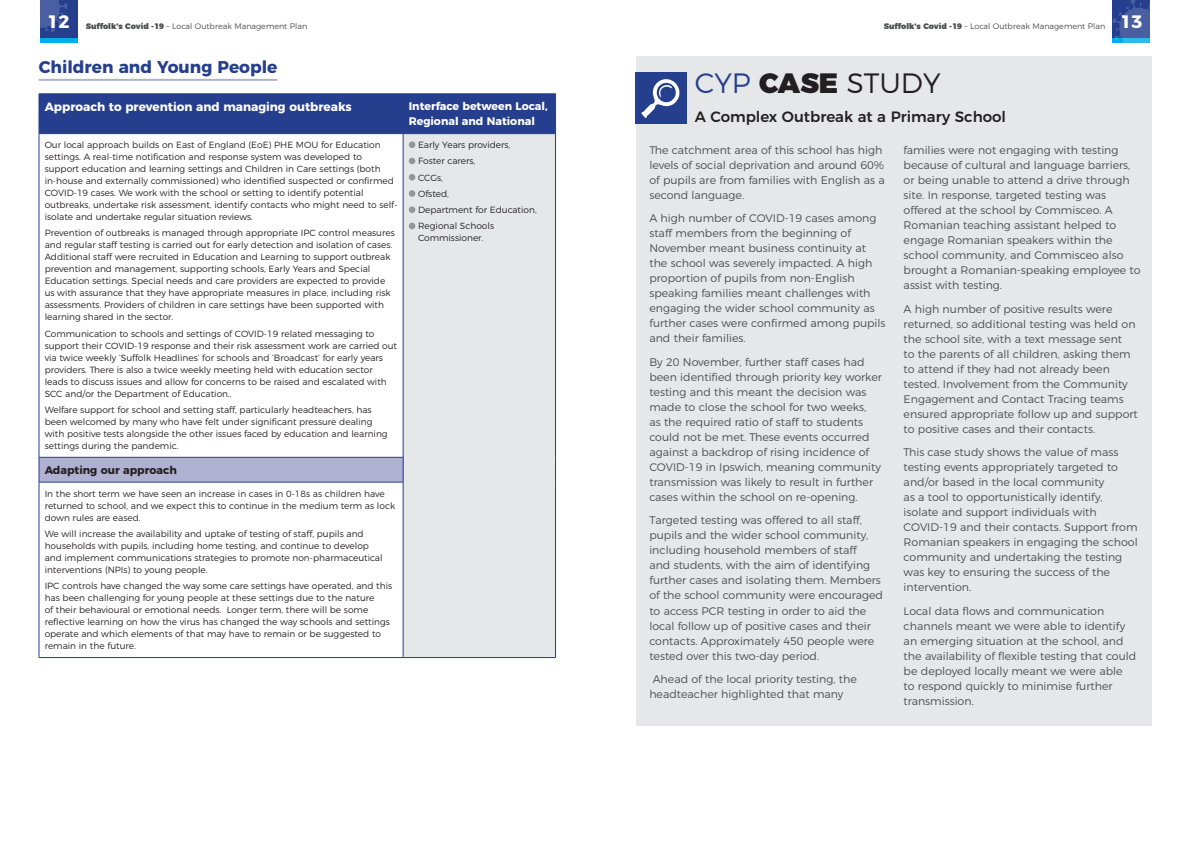
<style>
.page{position:relative;width:1191px;height:842px;background:#fff}
.page>*{position:absolute;margin:0;border:0;box-sizing:border-box;transform-origin:0 0}
.t1{font:300 28px "Montserrat";color:#231f20}
.t2{font:700 18px "Montserrat";color:#fff}
.t3{font:700 17px "Montserrat";color:#253f8e}
.t4{font:500 15px "Montserrat";color:#231f20}
.t5{font:700 12px "Montserrat";color:#fff}
.t6{font:300 11px/15px "Montserrat";color:#4b4c4d}
.t7{font:700 11px/15px "Montserrat";color:#fff}
.t8{font:700 11px "Montserrat";color:#231f20}
.t9{font:300 9px/12px "Montserrat";color:#231f20}
.t10{font:300 8px "Montserrat";color:#4b4c4d}
.s1{font-weight:900}
.s2{color:#253f8e}
</style>
<div class="page">
<div style="left:40px;top:0;width:37px;height:43px;background:#00aeef"></div>
<div style="left:40px;top:0;width:37px;height:38px;background:#253f8e"></div>
<svg style="left:40px;top:0;width:28px;height:36px"></svg>
<svg style="left:1112px;top:0;width:40px;height:57px"></svg>
<div style="left:40px;top:95px;width:515px;height:38px;background:#253f8e"></div>
<div style="left:403px;top:134px;width:152px;height:523px;background:#e6e7e9"></div>
<div style="left:39px;top:457px;width:364px;height:25px;background:#afb0d2"></div>
<hr style="left:403px;top:94px;width:1px;height:39px;background:#253f8e">
<hr style="left:39px;top:94px;width:364px;height:1px;background:#253f8e">
<hr style="left:39px;top:94px;width:1px;height:39px;background:#253f8e">
<hr style="left:403px;top:94px;width:153px;height:1px;background:#253f8e">
<hr style="left:555px;top:94px;width:1px;height:39px;background:#253f8e">
<hr style="left:39px;top:133px;width:364px;height:1px;background:#253f8e">
<hr style="left:39px;top:134px;width:1px;height:323px;background:#253f8e">
<hr style="left:39px;top:482px;width:1px;height:175px;background:#253f8e">
<hr style="left:39px;top:657px;width:364px;height:1px;background:#253f8e">
<hr style="left:39px;top:457px;width:364px;height:1px;background:#253f8e">
<svg style="left:39px;top:458px;width:1px;height:24px"></svg>
<hr style="left:39px;top:482px;width:364px;height:1px;background:#253f8e">
<hr style="left:403px;top:133px;width:153px;height:1px;background:#253f8e">
<hr style="left:403px;top:134px;width:1px;height:323px;background:#253f8e">
<hr style="left:555px;top:134px;width:1px;height:323px;background:#253f8e">
<svg style="left:403px;top:458px;width:1px;height:24px"></svg>
<svg style="left:555px;top:457px;width:1px;height:25px"></svg>
<hr style="left:403px;top:482px;width:1px;height:175px;background:#253f8e">
<hr style="left:555px;top:482px;width:1px;height:175px;background:#253f8e">
<hr style="left:403px;top:657px;width:153px;height:1px;background:#253f8e">
<div style="left:409px;top:141px;width:6px;height:7px;background:#939598;border-radius:50%"></div>
<svg style="left:409px;top:158px;width:6px;height:6px"></svg>
<svg style="left:409px;top:174px;width:6px;height:6px"></svg>
<div style="left:409px;top:190px;width:6px;height:7px;background:#939598;border-radius:50%"></div>
<div style="left:409px;top:206px;width:6px;height:7px;background:#939598;border-radius:50%"></div>
<svg style="left:409px;top:223px;width:6px;height:6px"></svg>
<hr style="left:39px;top:79px;width:238px;height:2px;background:#afb0d2">
<div style="left:636px;top:57px;width:515px;height:669px;background:#e6e7e9"></div>
<div style="left:635px;top:73px;width:51px;height:51px;background:#253f8e"></div>
<svg style="left:641px;top:79px;width:38px;height:39px"></svg>
<h2 class="t2" style="left:47px;top:7px;width:24px">12</h2>
<p class="t10" style="left:86px;top:20px;width:223px"><span class="s1">Suffolk’s Covid -19</span> – Local Outbreak Management Plan</p>
<p class="t10" style="left:883px;top:20px;width:223px"><span class="s1">Suffolk’s Covid -19</span> – Local Outbreak Management Plan</p>
<h2 class="t2" style="left:1120px;top:7px;width:24px">13</h2>
<h3 class="t3" style="left:39px;top:53px;width:240px">Children and Young People</h3>
<p class="t5" style="left:45px;top:97px;width:308px">Approach to prevention and managing outbreaks</p>
<p class="t7" style="left:409px;top:98px;width:140px">Interface between Local,<br>Regional and National</p>
<p class="t9" style="left:45px;top:138px;width:354px">Our local approach builds on East of England (EoE) PHE MOU for Education settings. A real-time notification and response system was developed to support education and learning settings and Children in Care settings (both in-house and externally commissioned) who identified suspected or confirmed COVID-19 cases. We work with the school or setting to identify potential outbreaks, undertake risk assessment, identify contacts who might need to self&shy;isolate and undertake regular situation reviews.</p>
<p class="t9" style="left:45px;top:226px;width:352px">Prevention of outbreaks is managed through appropriate IPC control measures and regular staff testing is carried out for early detection and isolation of cases.<br>Additional staff were recruited in Education and Learning to support outbreak prevention and management, supporting schools, Early Years and Special Education settings. Special needs and care providers are expected to provide us with assurance that they have appropriate measures in place, including risk assessments. Providers of children in care settings have been supported with learning shared in the sector.</p>
<p class="t9" style="left:45px;top:327px;width:354px">Communication to schools and settings of COVID-19 related messaging to support their COVID-19 response and their risk assessment work are carried out via twice weekly ‘Suffolk Headlines’ for schools and ‘Broadcast’ for early years providers. There is also a twice weekly meeting held with education sector leads to discuss issues and allow for concerns to be raised and escalated with SCC and/or the Department of Education..</p>
<p class="t9" style="left:45px;top:403px;width:344px">Welfare support for school and setting staff, particularly headteachers, has been welcomed by many who have felt under significant pressure dealing with positive tests alongside the other issues faced by education and learning settings during the pandemic.</p>
<p class="t9" style="left:418px;top:136px;width:120px;line-height:16.3px">Early Years providers,<br>Foster carers,<br>CCGs,<br>Ofsted,<br>Department for Education,<br>Regional Schools</p>
<p class="t9" style="left:418px;top:231px;width:67px">Commissioner.</p>
<p class="t8" style="left:45px;top:461px;width:134px">Adapting our approach</p>
<p class="t9" style="left:45px;top:486px;width:352px">In the short term we have seen an increase in cases in 0-18s as children have returned to school, and we expect this to continue in the medium term as lock down rules are eased.</p>
<p class="t9" style="left:45px;top:527px;width:339px">We will increase the availability and uptake of testing of staff, pupils and households with pupils, including home testing, and continue to develop and implement communications strategies to promote non-pharmaceutical interventions (NPIs) to young people.</p>
<p class="t9" style="left:45px;top:579px;width:349px">IPC controls have changed the way some care settings have operated, and this has been challenging for young people at these settings due to the nature<br>of their behavioural or emotional needs. Longer term, there will be some reflective learning on how the virus has changed the way schools and settings operate and which elements of that may have to remain or be suggested to remain in the future.</p>
<h1 class="t1" style="left:694px;top:61px;width:247px"><span class="s2">CYP</span> <span class="s1">CASE</span> STUDY</h1>
<h3 class="t4" style="left:694px;top:105px;width:313px">A Complex Outbreak at a Primary School</h3>
<p class="t6" style="left:649px;top:141px;width:237px">The catchment area of this school has high levels of social deprivation and around 60% of pupils are from families with English as a second language.</p>
<p class="t6" style="left:649px;top:210px;width:238px">A high number of COVID-19 cases among staff members from the beginning of November meant business continuity at the school was severely impacted. A high proportion of pupils from non-English speaking families meant challenges with engaging the wider school community as further cases were confirmed among pupils and their families.</p>
<p class="t6" style="left:649px;top:354px;width:234px">By 20 November, further staff cases had been identified through priority key worker testing and this meant the decision was made to close the school for two weeks,<br>as the required ratio of staff to students could not be met. These events occurred against a backdrop of rising incidence of COVID-19 in Ipswich, meaning community transmission was likely to result in further cases within the school on re-opening.</p>
<p class="t6" style="left:649px;top:512px;width:235px">Targeted testing was offered to all staff, pupils and the wider school community, including household members of staff<br>and students, with the aim of identifying further cases and isolating them. Members of the school community were encouraged to access PCR testing in order to aid the local follow up of positive cases and their contacts. Approximately 450 people were tested over this two-day period.</p>
<p class="t6" style="left:649px;top:671px;width:209px">Ahead of the local priority testing, the headteacher highlighted that many</p>
<p class="t6" style="left:903px;top:142px;width:238px">families were not engaging with testing because of cultural and language barriers, or being unable to attend a drive through site. In response, targeted testing was offered at the school by Commisceo. A Romanian teaching assistant helped to engage Romanian speakers within the school community, and Commisceo also brought a Romanian-speaking employee to assist with testing.</p>
<p class="t6" style="left:903px;top:300px;width:236px">A high number of positive results were returned, so additional testing was held on the school site, with a text message sent<br>to the parents of all children, asking them to attend if they had not already been tested. Involvement from the Community Engagement and Contact Tracing teams ensured appropriate follow up and support to positive cases and their contacts.</p>
<p class="t6" style="left:903px;top:444px;width:236px">This case study shows the value of mass testing events appropriately targeted to and/or based in the local community<br>as a tool to opportunistically identify, isolate and support individuals with COVID-19 and their contacts. Support from Romanian speakers in engaging the school community and undertaking the testing was key to ensuring the success of the intervention.</p>
<p class="t6" style="left:903px;top:602px;width:234px">Local data flows and communication channels meant we were able to identify an emerging situation at the school, and the availability of flexible testing that could be deployed locally meant we were able to respond quickly to minimise further transmission.</p>
</div>
